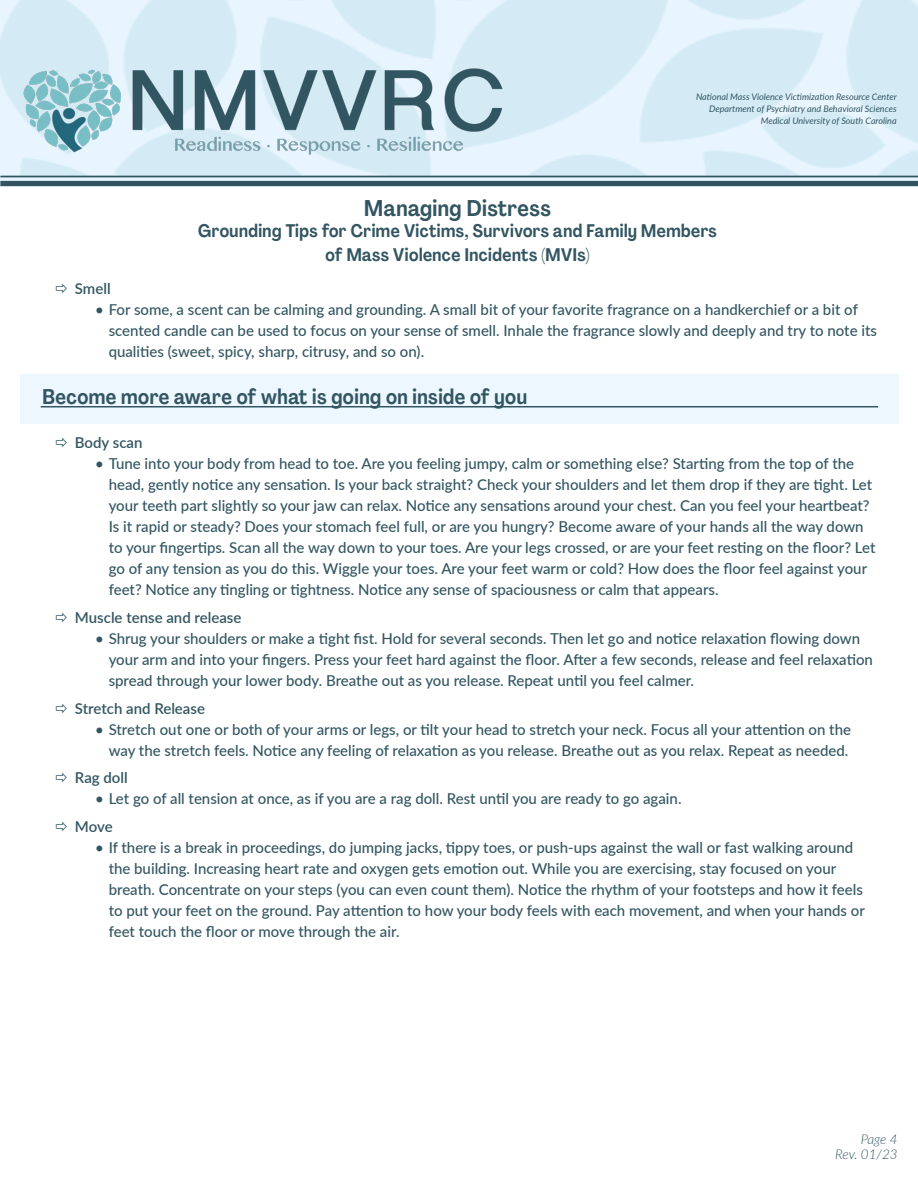
<style>
.page{position:relative;width:918px;height:1188px;background:#fff}
.page>*{position:absolute;margin:0;border:0;box-sizing:border-box;transform-origin:0 0}
.Tip_Sheet_Title{font:700 22.5px "Agrandir Text";letter-spacing:-.01em;color:#325561;scale:.96 1}
.Sections{font:700 21px "Agrandir Text";letter-spacing:-.01em;color:#325561;scale:.95 1}
.Tip_Sheet_Title-2{font:700 18px/24px "Agrandir Text";letter-spacing:-.01em;color:#325561;text-align:center;scale:.96 1}
.t1{font:500 15px/21px "Lato";color:#325561}
.t2{font:600 15px "Lato";color:#325561}
.Tip_Sheet_Body_Copy{font:italic 300 13.5px "Lato";letter-spacing:-.005em;color:#325561}
.t3{font:italic 9px "Lato";color:#325561}
</style>
<div class="page">
<div style="left:0;top:0;width:918px;height:186px;background:linear-gradient(to right,#deecf6,#deecf6)"></div>
<img style="left:0;top:0;width:918px;height:176px">
<img style="left:19px;top:51px;width:497px;height:109px">
<hr style="left:0;top:176px;width:918px;height:1px;background:#325561">
<div style="left:0;top:181px;width:918px;height:5px;background:#325561"></div>
<div style="left:20px;top:375px;width:879px;height:49px;background:#ecf7ff"></div>
<hr style="left:41px;top:406px;width:837px;height:1px;background:#325561">
<p class="t3" style="left:696px;top:90px;width:202px">National Mass Violence Victimization Resource Center</p>
<p class="t3" style="left:709px;top:102px;width:189px">Department of Psychiatry and Behavioral Sciences</p>
<p class="t3" style="left:761px;top:114px;width:137px">Medical University of South Carolina</p>
<p class="Tip_Sheet_Title" style="left:364px;top:194px;width:197px">Managing Distress</p>
<p class="Tip_Sheet_Title-2" style="left:198px;top:219px;width:542px">Grounding Tips for Crime Victims, Survivors and Family Members of Mass Violence Incidents (MVIs)</p>
<p class="t2" style="left:75px;top:278px;width:37px">Smell</p>
<p class="t1" style="left:109px;top:298px;width:770px;text-indent:-14px">• For some, a scent can be calming and grounding. A small bit of your favorite fragrance on a handkerchief or a bit of scented candle can be used to focus on your sense of smell. Inhale the fragrance slowly and deeply and try to note its qualities (sweet, spicy, sharp, citrusy, and so on).</p>
<p class="Sections" style="left:42px;top:384px;width:512px">Become more aware of what is going on inside of you</p>
<p class="t2" style="left:75px;top:432px;width:69px">Body scan</p>
<p class="t1" style="left:109px;top:452px;width:768px;text-indent:-14px">• Tune into your body from head to toe. Are you feeling jumpy, calm or something else? Starting from the top of the head, gently notice any sensation. Is your back straight? Check your shoulders and let them drop if they are tight. Let your teeth part slightly so your jaw can relax. Notice any sensations around your chest. Can you feel your heartbeat?<br>Is it rapid or steady? Does your stomach feel full, or are you hungry? Become aware of your hands all the way down to your fingertips. Scan all the way down to your toes. Are your legs crossed, or are your feet resting on the floor? Let go of any tension as you do this. Wiggle your toes. Are your feet warm or cold? How does the floor feel against your feet? Notice any tingling or tightness. Notice any sense of spaciousness or calm that appears.</p>
<p class="t2" style="left:75px;top:606px;width:168px">Muscle tense and release</p>
<p class="t1" style="left:109px;top:627px;width:766px;text-indent:-14px">• Shrug your shoulders or make a tight fist. Hold for several seconds. Then let go and notice relaxation flowing down your arm and into your fingers. Press your feet hard against the floor. After a few seconds, release and feel relaxation spread through your lower body. Breathe out as you release. Repeat until you feel calmer.</p>
<p class="t2" style="left:75px;top:697px;width:132px">Stretch and Release</p>
<p class="t1" style="left:95px;top:718px;width:757px;text-align:right">• Stretch out one or both of your arms or legs, or tilt your head to stretch your neck. Focus all your attention on the way the stretch feels. Notice any feeling of relaxation as you release. Breathe out as you relax. Repeat as needed.</p>
<p class="t2" style="left:75px;top:767px;width:54px">Rag doll</p>
<p class="t1" style="left:95px;top:788px;width:588px">• Let go of all tension at once, as if you are a rag doll. Rest until you are ready to go again.</p>
<p class="t2" style="left:75px;top:816px;width:39px">Move</p>
<p class="t1" style="left:109px;top:836px;width:758px;text-indent:-14px">• If there is a break in proceedings, do jumping jacks, tippy toes, or push-ups against the wall or fast walking around the building. Increasing heart rate and oxygen gets emotion out. While you are exercising, stay focused on your breath. Concentrate on your steps (you can even count them). Notice the rhythm of your footsteps and how it feels to put your feet on the ground. Pay attention to how your body feels with each movement, and when your hands or feet touch the floor or move through the air.</p>
<p class="Tip_Sheet_Body_Copy" style="left:861px;top:1130px;width:39px">Page 4</p>
<p class="Tip_Sheet_Body_Copy" style="left:835px;top:1145px;width:64px">Rev. 01/23</p>
</div>
